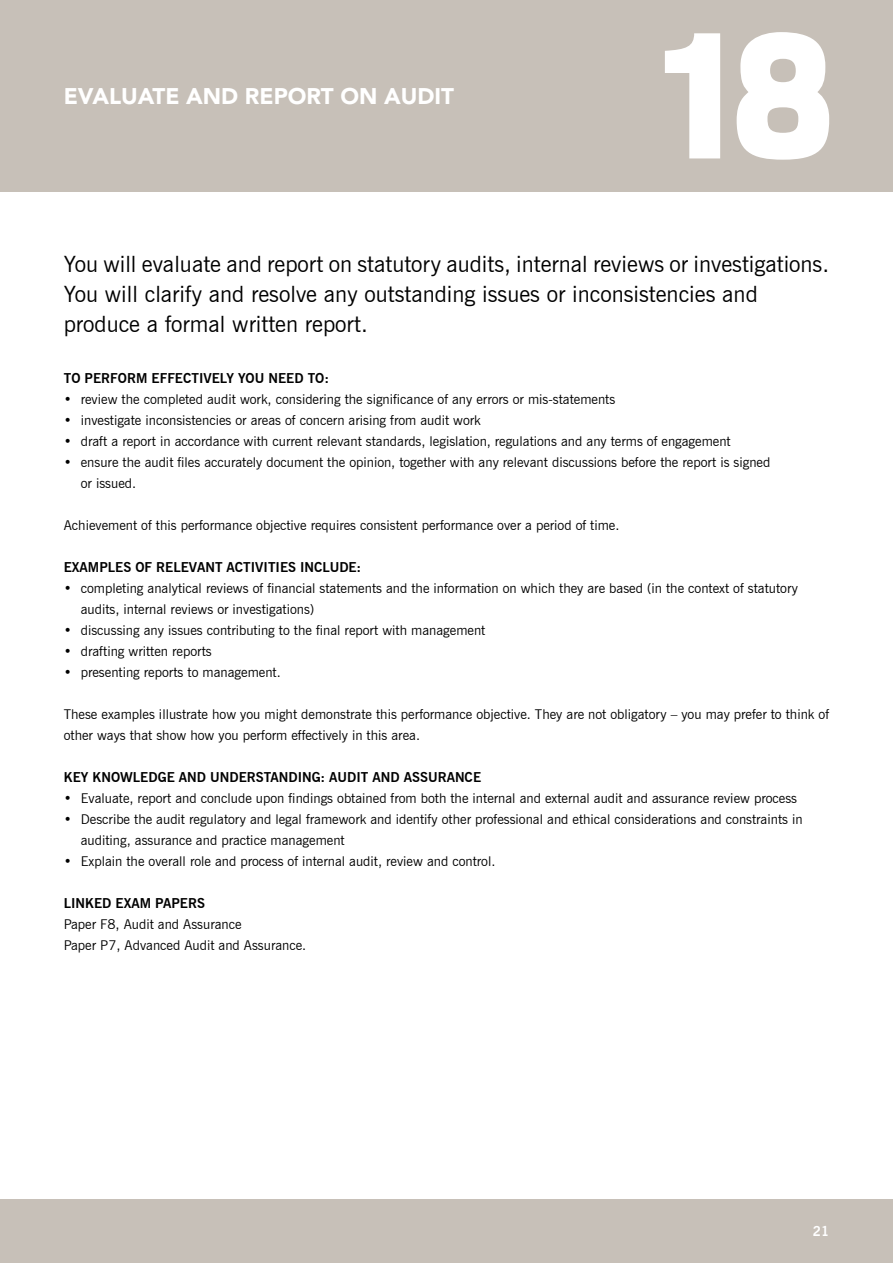
<style>
.page{position:relative;width:893px;height:1263px;background:#fff}
.page>*{position:absolute;margin:0;border:0;box-sizing:border-box;transform-origin:0 0}
.t1{font:22.5px/30px "News Gothic BT";color:#000}
.t2{font:900 22.5px "Avenir";color:#fff}
.t3{font:13.5px/21px "News Gothic BT";color:#000}
.t4{font:700 13.5px "News Gothic BT";color:#000}
.t5{font:700 13.5px "News Gothic BT";color:#fff}
</style>
<div class="page">
<div style="left:0;top:0;width:893px;height:191px;background:#c7c0b8"></div>
<div style="left:0;top:1199px;width:893px;height:64px;background:#c7c0b8"></div>
<svg style="left:665px;top:32px;width:164px;height:128px"></svg>
<h1 class="t2" style="left:64px;top:83px;width:392px">EVALUATE AND REPORT ON AUDIT</h1>
<h1 class="t1" style="left:64px;top:249px;width:767px">You will evaluate and report on statutory audits, internal reviews or investigations.<br>You will clarify and resolve any outstanding issues or inconsistencies and produce a formal written report.</h1>
<p class="t4" style="left:64px;top:370px;width:97px">TO PERFORM EFFE</p>
<p class="t4" style="left:183px;top:370px;width:95px">CTI VELY YOU NEE</p>
<p class="t4" style="left:294px;top:370px;width:36px">D TO:</p>
<p class="t3" style="left:64px;top:389px;width:553px">• review the completed audit work, considering the significance of any errors or mis-statements</p>
<p class="t3" style="left:64px;top:410px;width:419px">• investigate inconsistencies or areas of concern arising from audit work</p>
<p class="t3" style="left:64px;top:431px;width:668px">• draft a report in accordance with current relevant standards, legislation, regulations and any terms of engagement</p>
<p class="t3" style="left:81px;top:452px;width:691px;text-indent:-17px">• ensure the audit files accurately document the opinion, together with any relevant discussions before the report is signed or issued.</p>
<p class="t3" style="left:64px;top:515px;width:557px">Achievement of this performance objective requires consistent performance over a period of time.</p>
<p class="t4" style="left:64px;top:559px;width:45px">EXAMPLES</p>
<p class="t4" style="left:135px;top:559px;width:72px">OF RELEVANT</p>
<p class="t4" style="left:227px;top:559px;width:45px">ACTIVITIES</p>
<p class="t4" style="left:300px;top:559px;width:62px">INCLUDE:</p>
<p class="t3" style="left:81px;top:578px;width:719px;text-indent:-17px">• completing analytical reviews of financial statements and the information on which they are based (in the context of statutory audits, internal reviews or investigations)</p>
<p class="t3" style="left:64px;top:620px;width:423px">• discussing any issues contributing to the final report with management</p>
<p class="t3" style="left:64px;top:641px;width:150px">• drafting written reports</p>
<p class="t3" style="left:64px;top:662px;width:218px">• presenting reports to management.</p>
<p class="t3" style="left:64px;top:704px;width:767px">These examples illustrate how you might demonstrate this performance objective. They are not obligatory – you may prefer to think of other ways that show how you perform effectively in this area.</p>
<p class="t4" style="left:64px;top:769px;width:201px">KEY KNOWLEDGE AN D UN DERSTAN</p>
<p class="t4" style="left:288px;top:769px;width:193px">DING: AUDIT AND ASSURANCE</p>
<p class="t3" style="left:64px;top:788px;width:735px">• Evaluate, report and conclude upon findings obtained from both the internal and external audit and assurance review process</p>
<p class="t3" style="left:81px;top:809px;width:723px;text-indent:-17px">• Describe the audit regulatory and legal framework and identify other professional and ethical considerations and constraints in auditing, assurance and practice management</p>
<p class="t3" style="left:64px;top:851px;width:433px">• Explain the overall role and process of internal audit, review and control.</p>
<p class="t4" style="left:64px;top:895px;width:16px">LINKE</p>
<p class="t4" style="left:102px;top:895px;width:62px">D EXAM PAPE</p>
<p class="t4" style="left:188px;top:895px;width:16px">RS</p>
<p class="t3" style="left:64px;top:914px;width:244px">Paper F8, Audit and Assurance<br>Paper P7, Advanced Audit and Assurance.</p>
<p class="t5" style="left:813px;top:1223px;width:18px">21</p>
</div>
